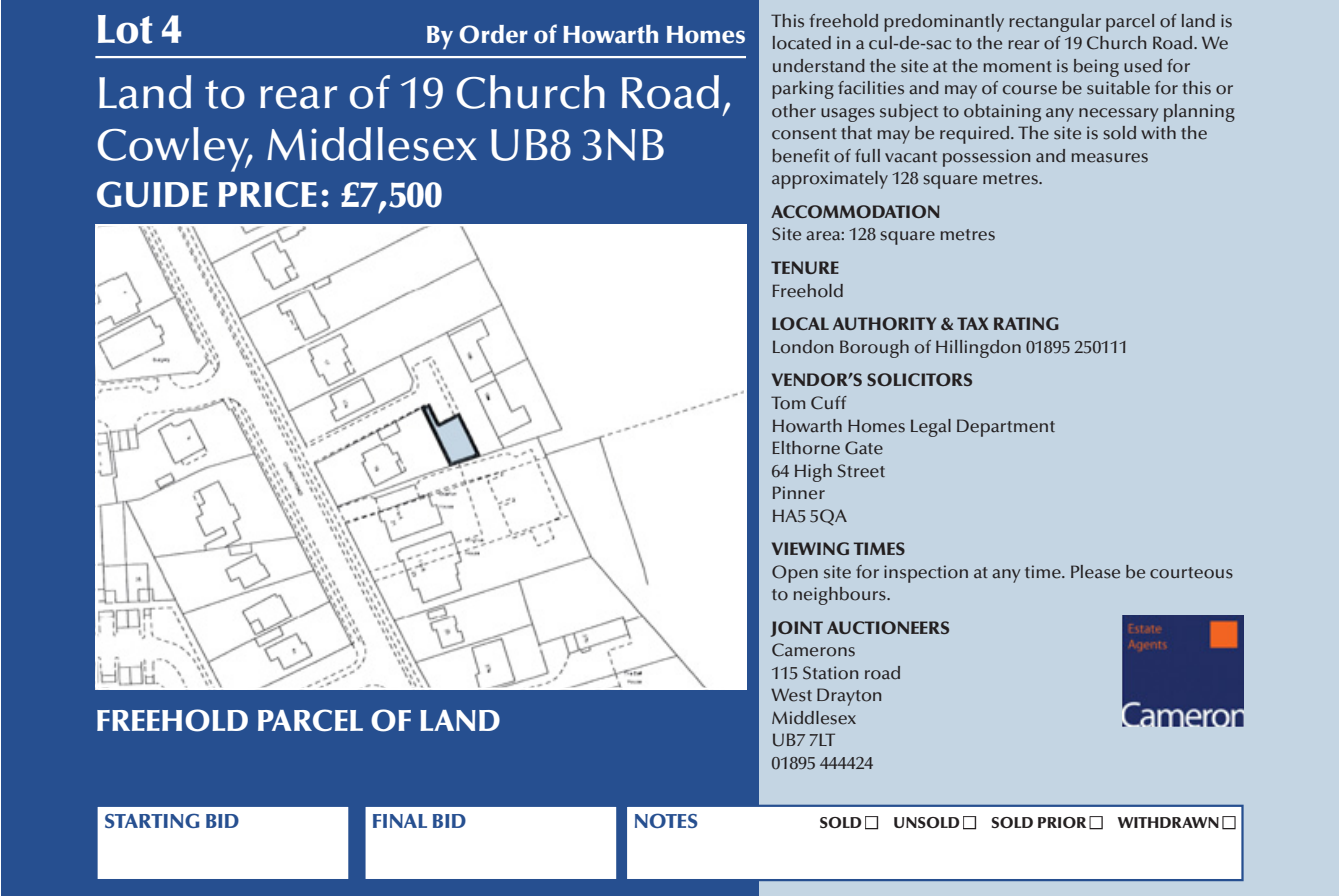
<style>
.page{position:relative;width:1339px;height:896px;background:#fff}
.page>*{position:absolute;margin:0;border:0;box-sizing:border-box;transform-origin:0 0}
.t1{font:500 45px/51.8px "Optima LT Std";letter-spacing:-.005em;color:#fff}
.t2{font:900 40.5px "Optima LT Std";color:#fff}
.t3{font:900 36px "Optima LT Std";letter-spacing:-.005em;color:#fff}
.t4{font:900 30.38px "Optima LT Std";letter-spacing:-.005em;color:#fff}
.t5{font:900 24.75px "Optima LT Std";letter-spacing:-.005em;color:#fff}
.t6{font:900 20.25px "Optima LT Std";letter-spacing:-.005em;color:#264f90}
.t7{font:500 18px/22.5px "Optima LT Std";letter-spacing:-.005em;color:#231f20}
.t8{font:900 18px "Optima LT Std";letter-spacing:-.005em;color:#231f20}
.t9{font:900 18px "Optima LT Std";letter-spacing:-.03em;color:#231f20}
.t10{font:900 15.75px "Optima LT Std";letter-spacing:-.005em;color:#231f20}
</style>
<div class="page">
<div style="left:1px;top:0;width:1338px;height:896px;background:#c4d5e3"></div>
<div style="left:1px;top:0;width:758px;height:896px;background:#264f90"></div>
<hr style="left:95px;top:56px;width:651px;height:2px;background:#fff">
<img style="left:1122px;top:615px;width:121px;height:112px">
<img style="left:98px;top:227px;width:645px;height:460px">
<div style="left:95px;top:224px;width:651px;height:466px;border:2px solid #fff"></div>
<div style="left:96px;top:805px;width:253px;height:75px;background:#fff"></div>
<div style="left:95px;top:804px;width:255px;height:77px;border:2px solid #264f90"></div>
<div style="left:364px;top:805px;width:253px;height:75px;background:#fff"></div>
<div style="left:363px;top:804px;width:255px;height:77px;border:2px solid #264f90"></div>
<div style="left:626px;top:805px;width:616px;height:75px;background:#fff"></div>
<div style="left:625px;top:804px;width:618px;height:77px;border:2px solid #264f90"></div>
<h2 class="t2" style="left:95px;top:13px;width:88px">Lot 4</h2>
<h3 class="t5" style="left:426px;top:25px;width:322px">By Order of Howarth Homes</h3>
<h1 class="t1" style="left:95px;top:71px;width:639px">Land to rear of 19 Church Road,<br>Cowley, Middlesex UB8 3NB</h1>
<h3 class="t3" style="left:95px;top:180px;width:348px">GUIDE PRICE: £7,500</h3>
<h3 class="t4" style="left:95px;top:708px;width:407px">FREEHOLD PARCEL OF LAND</h3>
<p class="t7" style="left:771px;top:11px;width:465px">This freehold predominantly rectangular parcel of land is located in a cul-de-sac to the rear of 19 Church Road. We understand the site at the moment is being used for parking facilities and may of course be suitable for this or other usages subject to obtaining any necessary planning consent that may be required. The site is sold with the benefit of full vacant possession and measures approximately 128 square metres.</p>
<p class="t9" style="left:771px;top:205px;width:171px">ACCOMMODATION</p>
<p class="t7" style="left:771px;top:225px;width:226px">Site area: 128 square metres</p>
<p class="t8" style="left:771px;top:261px;width:69px">TENURE</p>
<p class="t7" style="left:771px;top:281px;width:74px">Freehold</p>
<p class="t8" style="left:771px;top:317px;width:289px">LOCAL AUTHORITY &amp; TAX RATING</p>
<p class="t7" style="left:771px;top:337px;width:358px">London Borough of Hillingdon 01895 250111</p>
<p class="t8" style="left:771px;top:373px;width:203px">VENDOR’S SOLICITORS</p>
<p class="t7" style="left:771px;top:393px;width:285px">Tom Cuff<br>Howarth Homes Legal Department<br>Elthorne Gate<br>64 High Street<br>Pinner<br>HA5 5QA</p>
<p class="t8" style="left:771px;top:542px;width:135px">VIEWING TIMES</p>
<p class="t7" style="left:771px;top:562px;width:463px">Open site for inspection at any time. Please be courteous to neighbours.</p>
<p class="t8" style="left:771px;top:620px;width:180px">JOINT AUCTIONEERS</p>
<p class="t7" style="left:771px;top:641px;width:131px">Camerons<br>115 Station road<br>West Drayton<br>Middlesex<br>UB7 7LT<br>01895 444424</p>
<p class="t6" style="left:104px;top:813px;width:137px">STARTING BID</p>
<p class="t6" style="left:372px;top:813px;width:96px">FINAL BID</p>
<p class="t6" style="left:633px;top:813px;width:66px">NOTES</p>
<p class="t10" style="left:819px;top:816px;width:417px">SOLD ■ UNSOLD ■ SOLD PRIOR ■ WITHDRAWN ■</p>
</div>
